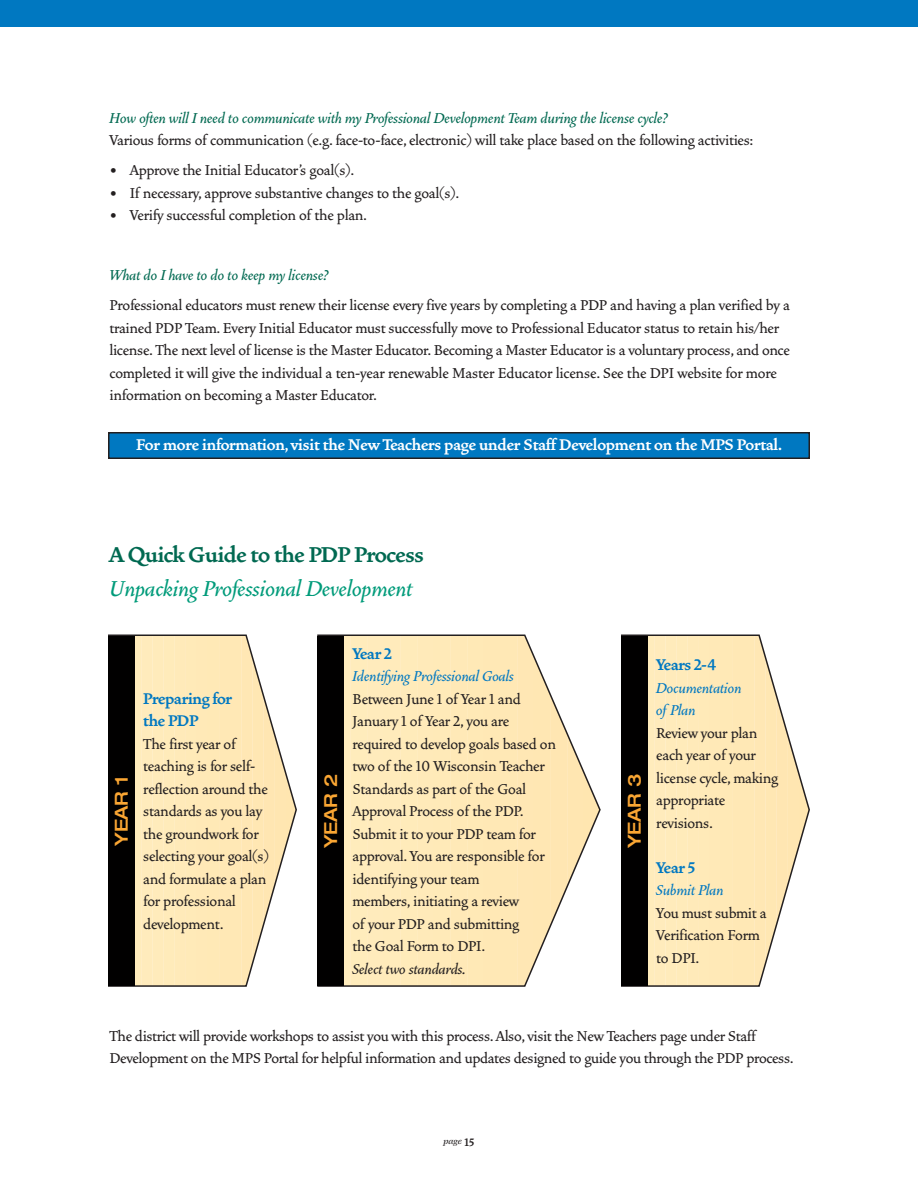
<style>
.page{position:relative;width:918px;height:1188px;background:#fff}
.page>*{position:absolute;margin:0;border:0;box-sizing:border-box;transform-origin:0 0}
.t1{font:italic 500 27px "Vendetta";letter-spacing:-.015em;color:#009b7a}
.t2{font:700 27px "Vendetta";letter-spacing:-.015em;color:#006951}
.t3{font:700 19.5px "Vendetta";letter-spacing:-.01em;color:#fff}
.t4{font:700 19.5px/22.5px "Vendetta";letter-spacing:-.015em;color:#0078c1}
.t5{font:500 18px/22.5px "Vendetta";letter-spacing:-.015em;color:#231f20}
.t6{font:italic 500 18px "Vendetta";letter-spacing:-.015em;color:#006951}
.t7{font:italic 500 18px/22.5px "Vendetta";letter-spacing:-.015em;color:#0078c1}
.t8{font:italic 500 18px "Vendetta";letter-spacing:-.015em;color:#231f20}
.t9{font:500 expanded 18px "Helvetica Neue";color:#faa633}
.t10{font:italic 500 9px "Veljovic";color:#231f20}
.s1{font-family:"Vendetta Bold Lining Figs";font-weight:400}
.s2{font-style:italic;color:#0078c1}
.s3{font-family:"Vendetta Medium Fractions";font-weight:400}
.s4{font-family:"Vendetta Bold Lining Figs";font-weight:400;font-style:normal;font-size:13.5px}
</style>
<div class="page">
<div style="left:109px;top:433px;width:700px;height:25px;background:#0078c1"></div>
<div style="left:108px;top:432px;width:702px;height:27px;border:2px solid #231f20"></div>
<div style="left:0;top:0;width:918px;height:27px;background:#0078c1"></div>
<svg style="left:108px;top:634px;width:189px;height:353px;background:#fbe9c0"></svg>
<div style="left:108px;top:636px;width:27px;height:350px;background:#010000"></div>
<svg style="left:621px;top:634px;width:189px;height:353px;background:#fbe9c0"></svg>
<div style="left:621px;top:636px;width:27px;height:350px;background:#010000"></div>
<svg style="left:317px;top:634px;width:284px;height:353px;background:#fbe9c0"></svg>
<div style="left:317px;top:636px;width:27px;height:350px;background:#010000"></div>
<p class="t6" style="left:110px;top:110px;width:560px">How often will I need to communicate with my Professional Development Team during the license cycle?</p>
<p class="t5" style="left:110px;top:130px;width:646px">Various forms of communication (e.g. face-to-face, electronic) will take place based on the following activities:</p>
<p class="t5" style="left:110px;top:160px;width:246px">• Approve the Initial Educator’s goal(s).</p>
<p class="t5" style="left:110px;top:182px;width:352px">• If necessary, approve substantive changes to the goal(s).</p>
<p class="t5" style="left:110px;top:205px;width:259px">• Verify successful completion of the plan.</p>
<p class="t6" style="left:110px;top:267px;width:220px">What do I have to do to keep my license?</p>
<p class="t5" style="left:110px;top:295px;width:682px">Professional educators must renew their license every five years by completing a PDP and having a plan verified by a trained PDP Team. Every Initial Educator must successfully move to Professional Educator status to retain his/her license. The next level of license is the Master Educator. Becoming a Master Educator is a voluntary process, and once completed it will give the individual a ten-year renewable Master Educator license. See the DPI website for more information on becoming a Master Educator.</p>
<p class="t3" style="left:136px;top:436px;width:647px">For more information, visit the New Teachers page under Staff Development on the MPS Portal.</p>
<h1 class="t2" style="left:110px;top:542px;width:316px">A Quick Guide to the PDP Process</h1>
<h1 class="t1" style="left:110px;top:577px;width:305px">Unpacking Professional Development</h1>
<p class="t9" style="left:115px;top:846px;width:71px;rotate:-90deg">YEAR 1</p>
<p class="t4" style="left:143px;top:688px;width:90px">Preparing for the PDP</p>
<p class="t5" style="left:143px;top:733px;width:127px">The first year of teaching is for self&shy;reflection around the standards as you lay the groundwork for selecting your goal(s) and formulate a plan for professional development.</p>
<p class="t9" style="left:324px;top:848px;width:76px;rotate:-90deg">YEAR 2</p>
<p class="t4" style="left:352px;top:643px;width:42px">Year <span class="s1">2</span></p>
<p class="t5" style="left:352px;top:666px;width:205px"><span class="s2">Identifying Professional Goals<br></span>Between June <span class="s3">1</span> of Year <span class="s3">1</span> and<br>January <span class="s3">1</span> of Year <span class="s3">2</span>, you are required to develop goals based on two of the <span class="s3">10</span> Wisconsin Teacher<br>Standards as part of the Goal<br>Approval Process of the PDP.<br>Submit it to your PDP team for approval. You are responsible for identifying your team<br>members, initiating a review<br>of your PDP and submitting<br>the Goal Form to DPI.</p>
<p class="t8" style="left:353px;top:961px;width:115px">Select two standards.</p>
<p class="t9" style="left:628px;top:848px;width:76px;rotate:-90deg">YEAR 3</p>
<p class="t4" style="left:656px;top:654px;width:62px">Years <span class="s1">2-4</span></p>
<p class="t7" style="left:656px;top:677px;width:87px">Documentation of Plan</p>
<p class="t5" style="left:656px;top:722px;width:124px">Review your plan each year of your license cycle, making appropriate revisions.</p>
<p class="t4" style="left:656px;top:857px;width:41px">Year <span class="s1">5</span></p>
<p class="t7" style="left:656px;top:879px;width:69px">Submit Plan</p>
<p class="t5" style="left:656px;top:902px;width:112px">You must submit a<br>Verification Form to DPI.</p>
<p class="t5" style="left:110px;top:1025px;width:686px">The district will provide workshops to assist you with this process. Also, visit the New Teachers page under Staff<br>Development on the MPS Portal for helpful information and updates designed to guide you through the PDP process.</p>
<p class="t10" style="left:444px;top:1138px;width:32px">page <span class="s4">15</span></p>
</div>
